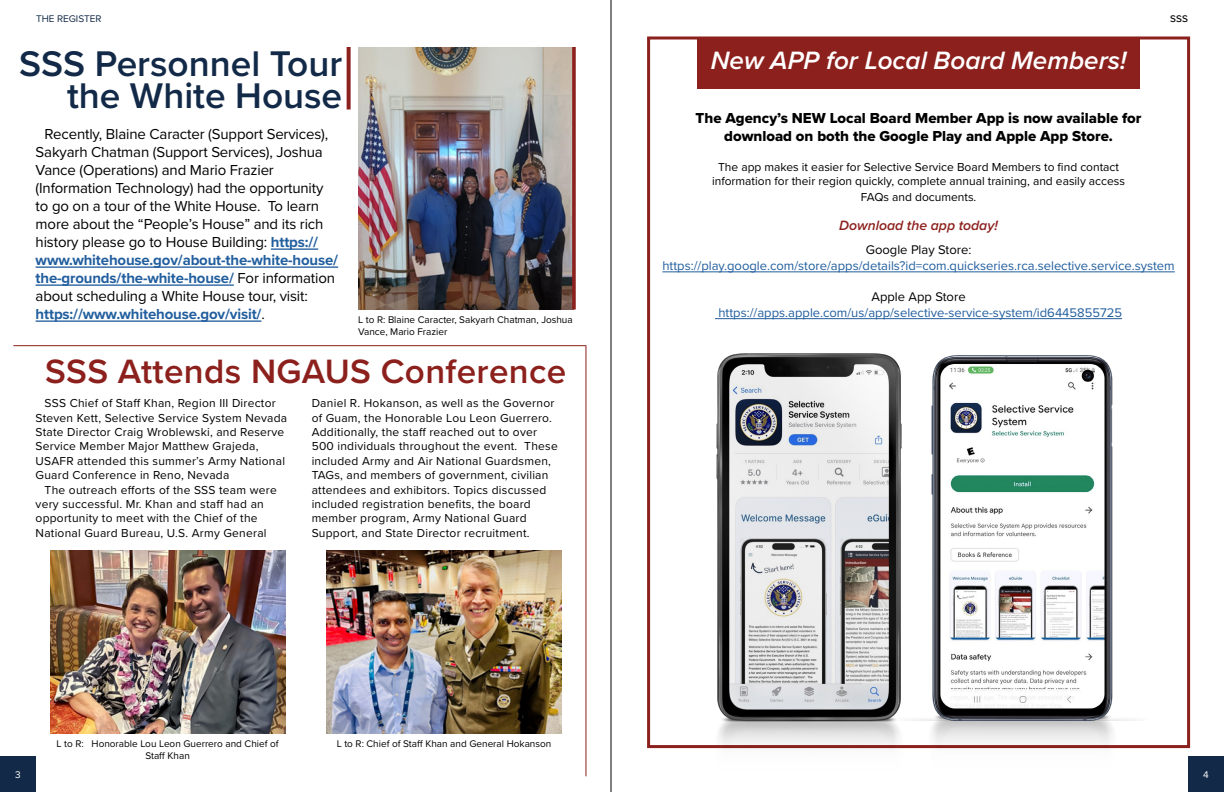
<style>
.page{position:relative;width:1224px;height:792px;background:#fff}
.page>*{position:absolute;margin:0;border:0;box-sizing:border-box;transform-origin:0 0}
.t1{font:600 37px/32px "Proxima Nova";color:#122947;text-align:right}
.t2{font:600 35px "Proxima Nova";letter-spacing:.01em;color:#8c201c}
.t3{font:italic 600 26px "Proxima Nova";color:#fff}
.t4{font:15px/18px "Proxima Nova";letter-spacing:-.01em;color:#000}
.t5{font:15px/18px "Proxima Nova Extrabld";color:#000;text-align:center}
.t6{font:italic 600 14px "Proxima Nova";color:#8c201c}
.t7{font:13px "Proxima Nova";color:#215e9e}
.t8{font:13px "Proxima Nova";color:#000}
.t9{font:12px/14.4px "Proxima Nova";letter-spacing:.02em;color:#000}
.t10{font:12px/14.4px "Proxima Nova";color:#000;text-align:center}
.t11{font:10px/12px "Proxima Nova";color:#000}
.t12{font:10px "Proxima Nova";color:#122947}
.t13{font:500 10px "Proxima Nova";color:#000}
.t14{font:10px "Proxima Nova";color:#fff}
.s1{font-weight:700;color:#215e9e}
</style>
<div class="page">
<div style="left:0;top:756px;width:36px;height:36px;background:#122947"></div>
<hr style="left:611px;top:0;width:1px;height:792px;background:#000">
<hr style="left:271px;top:248px;width:47px;height:2px;background:#215e9e">
<hr style="left:36px;top:266px;width:302px;height:2px;background:#215e9e">
<hr style="left:36px;top:284px;width:198px;height:2px;background:#215e9e">
<hr style="left:36px;top:320px;width:225px;height:2px;background:#215e9e">
<img style="left:358px;top:47px;width:214px;height:263px">
<svg style="left:572px;top:47px;width:4px;height:263px"></svg>
<svg style="left:347px;top:47px;width:4px;height:63px"></svg>
<img style="left:326px;top:550px;width:235px;height:183px">
<img style="left:50px;top:551px;width:235px;height:183px">
<hr style="left:13px;top:345px;width:573px;height:1px;background:#8c201c">
<hr style="left:585px;top:345px;width:1px;height:431px;background:#8c201c">
<div style="left:698px;top:38px;width:442px;height:50px;background:#8c201c"></div>
<img style="left:647px;top:342px;width:206px;height:407px">
<hr style="left:662px;top:272px;width:513px;height:1px;background:#215e9e">
<hr style="left:715px;top:318px;width:407px;height:1px;background:#215e9e">
<img style="left:836px;top:714px;width:388px;height:78px">
<img style="left:853px;top:312px;width:345px;height:408px">
<p class="t12" style="left:36px;top:11px;width:67px">THE REGISTER</p>
<p class="t13" style="left:1170px;top:11px;width:19px">SSS</p>
<h1 class="t1" style="left:19px;top:47px;width:324px">SSS Personnel Tour the White House</h1>
<p class="t4" style="left:36px;top:124px;width:304px;text-indent:9px">Recently, Blaine Caracter (Support Services), Sakyarh Chatman (Support Services), Joshua Vance (Operations) and Mario Frazier (Information Technology) had the opportunity to go on a tour of the White House. To learn more about the “People’s House” and its rich history please go to House Building: <span class="s1">https:// www.whitehouse.gov/about-the-white-house/ the-grounds/the-white-house/</span> For information about scheduling a White House tour, visit: <span class="s1">https://www.whitehouse.gov/visit/</span>.</p>
<p class="t11" style="left:358px;top:313px;width:216px">L to R: Blaine Caracter, Sakyarh Chatman, Joshua<br>Vance, Mario Frazier</p>
<h2 class="t2" style="left:45px;top:345px;width:523px">SSS Attends NGAUS Conference</h2>
<p class="t9" style="left:36px;top:395px;width:253px;text-indent:9px">SSS Chief of Staff Khan, Region III Director Steven Kett, Selective Service System Nevada State Director Craig Wroblewski, and Reserve Service Member Major Matthew Grajeda, USAFR attended this summer’s Army National Guard Conference in Reno, Nevada</p>
<p class="t9" style="left:36px;top:482px;width:243px;text-indent:9px">The outreach efforts of the SSS team were very successful. Mr. Khan and staff had an opportunity to meet with the Chief of the National Guard Bureau, U.S. Army General</p>
<p class="t9" style="left:312px;top:395px;width:248px">Daniel R. Hokanson, as well as the Governor of Guam, the Honorable Lou Leon Guerrero.<br>Additionally, the staff reached out to over 500 individuals throughout the event. These included Army and Air National Guardsmen, TAGs, and members of government, civilian attendees and exhibitors. Topics discussed included registration benefits, the board member program, Army National Guard Support, and State Director recruitment.</p>
<h3 class="t3" style="left:711px;top:41px;width:417px">New APP for Local Board Members!</h3>
<p class="t5" style="left:696px;top:109px;width:447px">The Agency’s NEW Local Board Member App is now available for download on both the Google Play and Apple App Store.</p>
<p class="t10" style="left:712px;top:159px;width:415px">The app makes it easier for Selective Service Board Members to find contact information for their region quickly, complete annual training, and easily access</p>
<p class="t10" style="left:861px;top:189px;width:117px">FAQs and documents.</p>
<p class="t6" style="left:839px;top:215px;width:160px">Download the app today!</p>
<p class="t8" style="left:866px;top:240px;width:107px">Google Play Store:</p>
<p class="t7" style="left:662px;top:256px;width:514px">https://play.google.com/store/apps/details?id=com.quickseries.rca.selective.service.system</p>
<p class="t8" style="left:872px;top:287px;width:96px">Apple App Store</p>
<p class="t7" style="left:718px;top:303px;width:405px">https://apps.apple.com/us/app/selective-service-system/id6445855725</p>
<p class="t14" style="left:15px;top:767px;width:7px">3</p>
<p class="t11" style="left:57px;top:737px;width:224px">L to R: Honorable Lou Leon Guerrero and Chief of</p>
<p class="t11" style="left:337px;top:737px;width:216px">L to R: Chief of Staff Khan and General Hokanson</p>
<p class="t11" style="left:145px;top:749px;width:46px">Staff Khan</p>
<p class="t14" style="left:1203px;top:767px;width:7px">4</p>
</div>
